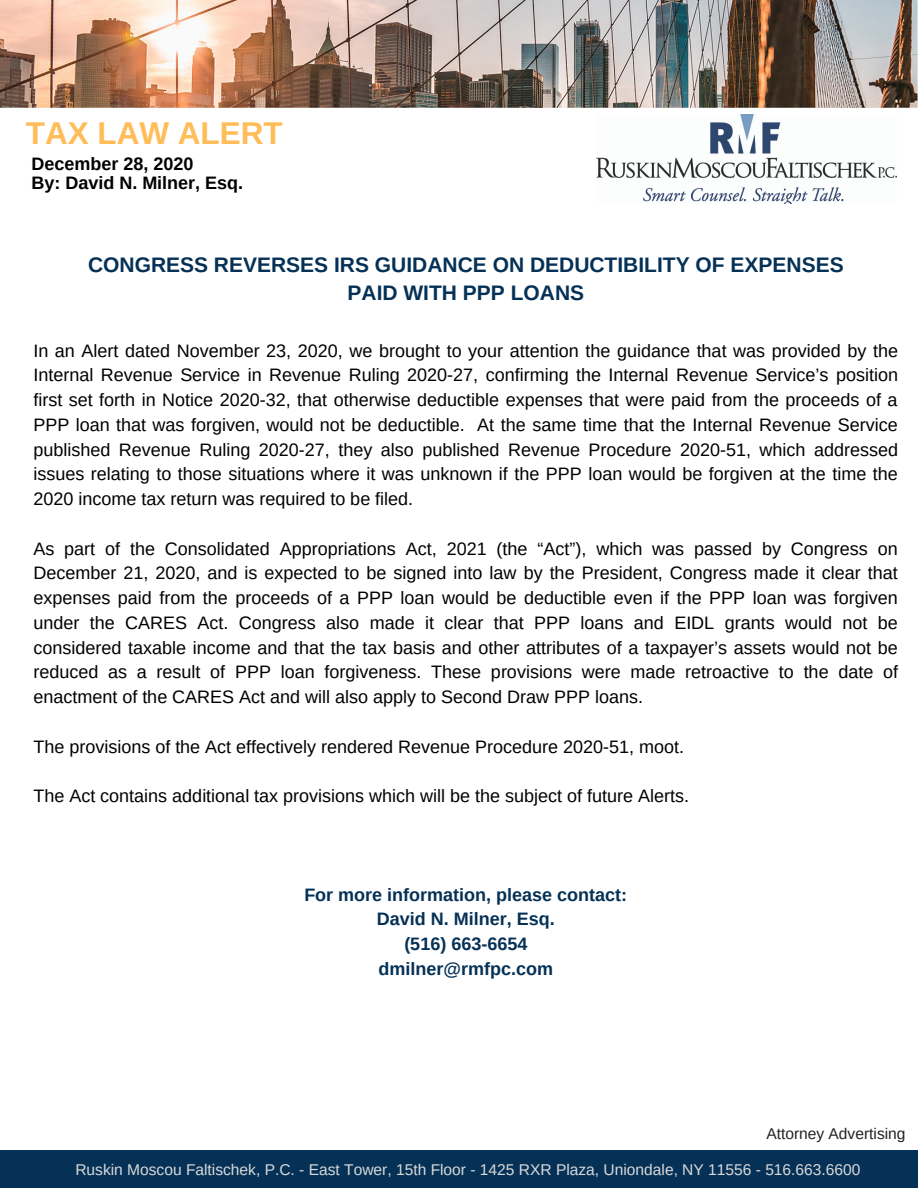
<style>
.page{position:relative;width:918px;height:1188px;background:#fff}
.page>*{position:absolute;margin:0;border:0;box-sizing:border-box;transform-origin:0 0}
.t1{font:700 31.5px "Arimo";color:#ffbd59}
.t2{font:700 21px/28.2px "Arimo";color:#053156;text-align:center}
.t3{font:18px/24.8px "Arimo";color:#000;text-align:justify}
.t4{font:700 18px "Arimo";color:#053156}
.t5{font:700 18px "Arimo";color:#000}
.t6{font:15.6px "Arimo";color:#d9d9d9}
.t7{font:15.6px "Arimo";color:#222}
</style>
<div class="page">
<div style="left:0;top:1150px;width:918px;height:38px;background:#053156"></div>
<img style="left:596px;top:115px;width:301px;height:89px">
<img style="left:0;top:0;width:918px;height:108px">
<p class="t1" style="left:26px;top:116px;width:258px">TAX LAW ALERT</p>
<p class="t5" style="left:31px;top:153px;width:163px">December 28, 2020</p>
<p class="t5" style="left:31px;top:173px;width:213px">By: David N. Milner, Esq.</p>
<p class="t2" style="left:88px;top:250px;width:757px">CONGRESS REVERSES IRS GUIDANCE ON DEDUCTIBILITY OF EXPENSES<br>PAID WITH PPP LOANS</p>
<p class="t3" style="left:33px;top:338px;width:866px">In an Alert dated November 23, 2020, we brought to your attention the guidance that was provided by the Internal Revenue Service in Revenue Ruling 2020-27, confirming the Internal Revenue Service’s position first set forth in Notice 2020-32, that otherwise deductible expenses that were paid from the proceeds of a PPP loan that was forgiven, would not be deductible. At the same time that the Internal Revenue Service published Revenue Ruling 2020-27, they also published Revenue Procedure 2020-51, which addressed issues relating to those situations where it was unknown if the PPP loan would be forgiven at the time the 2020 income tax return was required to be filed.</p>
<p class="t3" style="left:33px;top:536px;width:866px">As part of the Consolidated Appropriations Act, 2021 (the “Act”), which was passed by Congress on December 21, 2020, and is expected to be signed into law by the President, Congress made it clear that expenses paid from the proceeds of a PPP loan would be deductible even if the PPP loan was forgiven under the CARES Act. Congress also made it clear that PPP loans and EIDL grants would not be considered taxable income and that the tax basis and other attributes of a taxpayer’s assets would not be reduced as a result of PPP loan forgiveness. These provisions were made retroactive to the date of enactment of the CARES Act and will also apply to Second Draw PPP loans.</p>
<p class="t3" style="left:33px;top:734px;width:652px">The provisions of the Act effectively rendered Revenue Procedure 2020-51, moot.</p>
<p class="t3" style="left:33px;top:784px;width:657px">The Act contains additional tax provisions which will be the subject of future Alerts.</p>
<p class="t4" style="left:304px;top:884px;width:324px">For more information, please contact:</p>
<p class="t4" style="left:377px;top:909px;width:179px">David N. Milner, Esq.</p>
<p class="t4" style="left:404px;top:934px;width:125px">(516) 663-6654</p>
<p class="t4" style="left:379px;top:959px;width:176px">dmilner@rmfpc.com</p>
<p class="t7" style="left:766px;top:1125px;width:141px">Attorney Advertising</p>
<p class="t6" style="left:75px;top:1161px;width:787px">Ruskin Moscou Faltischek, P.C. - East Tower, 15th Floor - 1425 RXR Plaza, Uniondale, NY 11556 - 516.663.6600</p>
</div>
